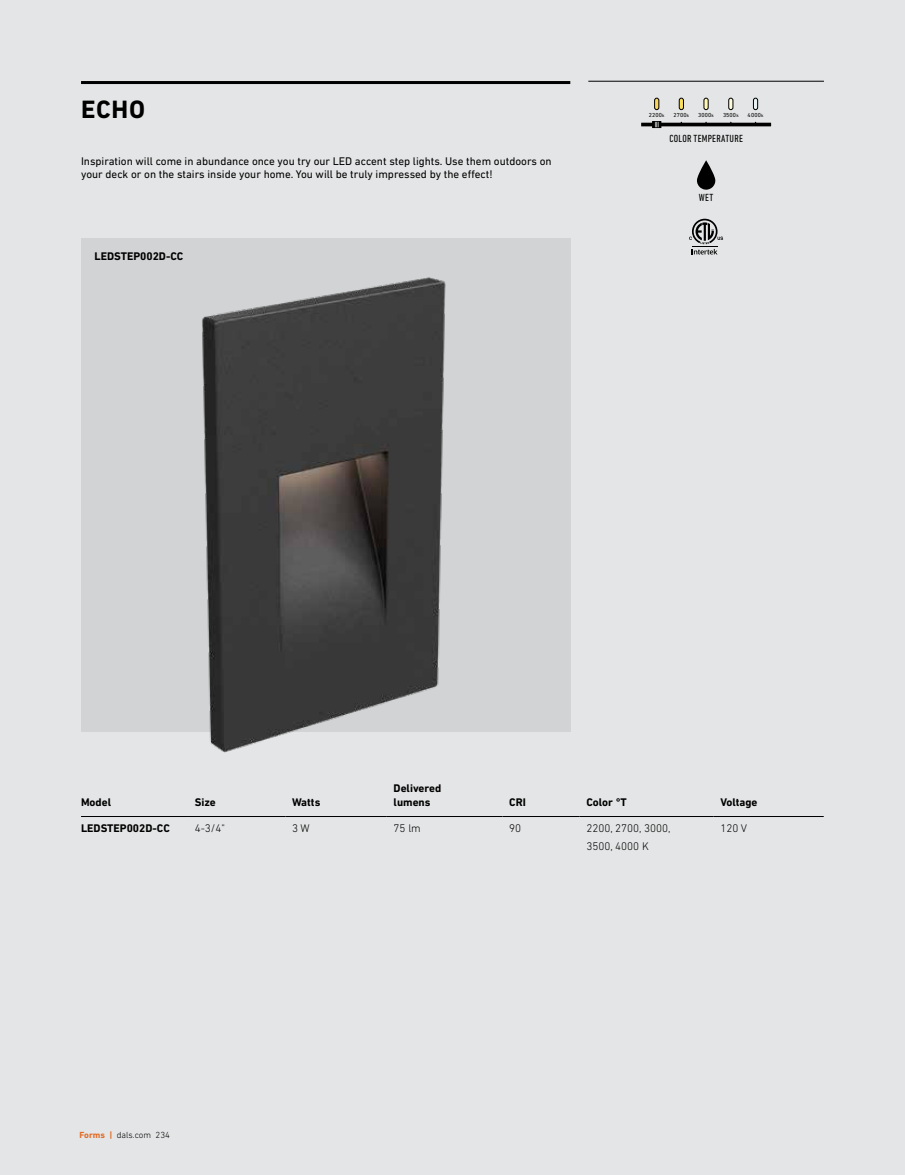
<style>
.page{position:relative;width:905px;height:1175px;background:#fff}
.page>*{position:absolute;margin:0;border:0;box-sizing:border-box;transform-origin:0 0}
.t1{font:700 25.5px "DIN Next LT Pro";color:#000}
.t2{font:11.25px/13.5px "DIN Next LT Pro";color:#000}
.t3{font:700 11.25px/13.5px "DIN Next LT Pro";color:#000}
.t4{font:300 11.25px/18.3px "DIN Next LT Pro";color:#000}
.t5{font:condensed 10.5px "DIN Next LT Pro";letter-spacing:.025em;color:#000}
.t6{font:300 9px "DIN Next LT Pro";color:#000}
.t7{font:5.85px "DIN Next LT Pro";letter-spacing:.025em;color:#000}
.s1{font-size:4.65px}
.s2{font-weight:700;color:#e16b25}
</style>
<div class="page">
<div style="left:0;top:0;width:904px;height:1174px;background:#e4e5e6"></div>
<hr style="left:588px;top:81px;width:235px;height:1px;background:#000">
<hr style="left:81px;top:81px;width:489px;height:3px;background:#000">
<div style="left:81px;top:238px;width:489px;height:494px;background:#d1d3d4"></div>
<svg style="left:697px;top:160px;width:18px;height:30px"></svg>
<svg style="left:689px;top:219px;width:34px;height:35px"></svg>
<hr style="left:81px;top:816px;width:107px;height:1px;background:#000">
<hr style="left:188px;top:816px;width:97px;height:1px;background:#000">
<hr style="left:285px;top:816px;width:102px;height:1px;background:#000">
<hr style="left:387px;top:816px;width:115px;height:1px;background:#000">
<hr style="left:502px;top:816px;width:77px;height:1px;background:#000">
<hr style="left:579px;top:816px;width:134px;height:1px;background:#000">
<hr style="left:713px;top:816px;width:110px;height:1px;background:#000">
<svg style="left:654px;top:98px;width:5px;height:12px"></svg>
<svg style="left:703px;top:98px;width:5px;height:12px"></svg>
<svg style="left:728px;top:98px;width:5px;height:12px"></svg>
<svg style="left:679px;top:98px;width:4px;height:12px"></svg>
<hr style="left:660px;top:123px;width:111px;height:3px;background:#000">
<svg style="left:641px;top:121px;width:20px;height:7px"></svg>
<svg style="left:753px;top:98px;width:5px;height:12px"></svg>
<img style="left:202px;top:277px;width:244px;height:476px">
<h1 class="t1" style="left:81px;top:94px;width:66px">ECHO</h1>
<p class="t2" style="left:81px;top:154px;width:472px">Inspiration will come in abundance once you try our LED accent step lights. Use them outdoors on your deck or on the stairs inside your home. You will be truly impressed by the effect!</p>
<p class="t3" style="left:94px;top:249px;width:90px">LEDSTEP002D-CC</p>
<p class="t7" style="left:649px;top:112px;width:17px">2200<span class="s1">k</span></p>
<p class="t7" style="left:673px;top:112px;width:17px">2700<span class="s1">k</span></p>
<p class="t7" style="left:698px;top:112px;width:17px">3000<span class="s1">k</span></p>
<p class="t7" style="left:723px;top:112px;width:17px">3500<span class="s1">k</span></p>
<p class="t7" style="left:747px;top:112px;width:17px">4000<span class="s1">k</span></p>
<p class="t5" style="left:669px;top:132px;width:75px">COLOR TEMPERATURE</p>
<p class="t5" style="left:698px;top:191px;width:16px">WET</p>
<p class="t3" style="left:81px;top:795px;width:32px">Model</p>
<p class="t3" style="left:195px;top:795px;width:23px">Size</p>
<p class="t3" style="left:292px;top:795px;width:30px">Watts</p>
<p class="t3" style="left:393px;top:781px;width:49px">Delivered lumens</p>
<p class="t3" style="left:509px;top:795px;width:18px">CRI</p>
<p class="t3" style="left:586px;top:795px;width:42px">Color °T</p>
<p class="t3" style="left:720px;top:795px;width:39px">Voltage</p>
<p class="t3" style="left:81px;top:821px;width:90px">LEDSTEP002D-CC</p>
<p class="t4" style="left:195px;top:818px;width:32px">4-3/4"</p>
<p class="t4" style="left:292px;top:818px;width:19px">3 W</p>
<p class="t4" style="left:393px;top:818px;width:29px">75 lm</p>
<p class="t4" style="left:509px;top:818px;width:13px">90</p>
<p class="t4" style="left:586px;top:818px;width:86px">2200, 2700, 3000,<br>3500, 4000 K</p>
<p class="t4" style="left:720px;top:818px;width:28px">120 V</p>
<p class="t6" style="left:80px;top:1129px;width:92px"><span class="s2">Forms |</span> dals.com 234</p>
</div>
